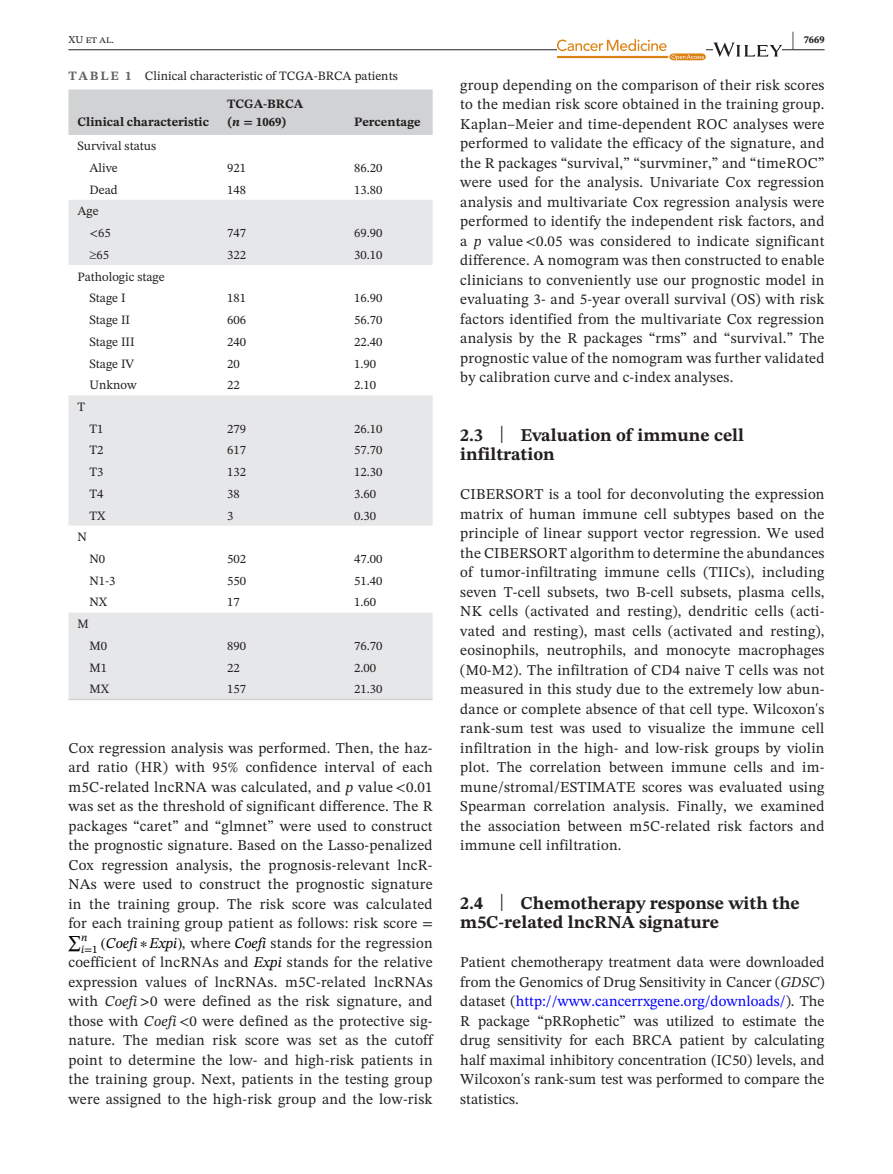
<style>
.page{position:relative;width:893px;height:1174px;background:#fff}
.page>*{position:absolute;margin:0;border:0;box-sizing:border-box;transform-origin:0 0}
.t1{font:700 21px "STIX Two Text";color:#231f20;scale:.42 1}
.t2{font:700 18px/19.5px "STIX Two Text";color:#231f20}
.t3{font:15px/19.5px "STIX Two Text";letter-spacing:.015em;color:#231f20;text-align:justify}
.t4{font:15px "STIX Math Extensions";color:#000}
.t5{font:12.75px/21.8px "STIX Two Text";color:#231f20}
.t6{font:700 12.75px/17.2px "STIX Two Text";color:#231f20}
.t7{font:10.5px "STIX Two Text";color:#231f20}
.t8{font:700 10.5px "STIX Two Text";color:#231f20}
.s1{font-weight:700;color:#636366}
.s2{font-style:italic}
.s3{font-family:"STIX"}
.s4{font-family:"STIX Math";color:#000}
.s5{font-style:italic;color:#000}
.s6{font-family:"STIX";font-style:italic}
.s7{font-weight:400;font-size:23.7px}
.s8{color:#00f}
</style>
<div class="page">
<hr style="left:68px;top:49px;width:756px;height:1px;background:#231f20">
<svg style="left:557px;top:39px;width:149px;height:21px"></svg>
<svg style="left:713px;top:43px;width:69px;height:14px"></svg>
<div style="left:68px;top:90px;width:365px;height:45px;background:#d1d2d4"></div>
<svg style="left:68px;top:200px;width:365px;height:498px;fill:#e6e7e9"></svg>
<hr style="left:68px;top:698px;width:150px;height:2px;background:#d1d2d4">
<hr style="left:218px;top:698px;width:127px;height:2px;background:#d1d2d4">
<hr style="left:345px;top:698px;width:88px;height:2px;background:#d1d2d4">
<h1 class="t1" style="left:792px;top:24px;width:8px">|</h1>
<p class="t7" style="left:68px;top:32px;width:47px">XU et al.</p>
<p class="t8" style="left:804px;top:32px;width:22px">7669</p>
<p class="t5" style="left:68px;top:65px;width:331px"><span class="s1">TABLE 1</span> Clinical characteristic of TCGA-BRCA patients</p>
<p class="t6" style="left:77px;top:113px;width:133px">Clinical characteristic</p>
<p class="t6" style="left:227px;top:96px;width:78px">TCGA-BRCA (<span class="s2">n</span> <span class="s3">=</span> 1069)</p>
<p class="t6" style="left:354px;top:113px;width:68px">Percentage</p>
<p class="t5" style="left:89px;top:135px;width:68px;text-indent:-12px">Survival status<br>Alive</p>
<p class="t5" style="left:227px;top:157px;width:20px">921</p>
<p class="t5" style="left:354px;top:157px;width:30px">86.20</p>
<p class="t5" style="left:89px;top:179px;width:30px">Dead</p>
<p class="t5" style="left:227px;top:179px;width:20px">148</p>
<p class="t5" style="left:354px;top:179px;width:30px">13.80</p>
<p class="t5" style="left:89px;top:200px;width:23px;text-indent:-12px">Age <span class="s3">&lt;</span>65</p>
<p class="t5" style="left:227px;top:222px;width:20px">747</p>
<p class="t5" style="left:354px;top:222px;width:30px">69.90</p>
<p class="t5" style="left:89px;top:244px;width:21px">≥65</p>
<p class="t5" style="left:227px;top:244px;width:20px">322</p>
<p class="t5" style="left:354px;top:244px;width:30px">30.10</p>
<p class="t5" style="left:89px;top:265px;width:77px;text-indent:-12px">Pathologic stage<br>Stage I</p>
<p class="t5" style="left:227px;top:287px;width:20px">181</p>
<p class="t5" style="left:354px;top:287px;width:30px">16.90</p>
<p class="t5" style="left:89px;top:309px;width:42px">Stage II</p>
<p class="t5" style="left:227px;top:309px;width:20px">606</p>
<p class="t5" style="left:354px;top:309px;width:30px">56.70</p>
<p class="t5" style="left:89px;top:331px;width:47px">Stage III</p>
<p class="t5" style="left:227px;top:331px;width:20px">240</p>
<p class="t5" style="left:354px;top:331px;width:30px">22.40</p>
<p class="t5" style="left:89px;top:352px;width:46px">Stage IV</p>
<p class="t5" style="left:227px;top:352px;width:14px">20</p>
<p class="t5" style="left:354px;top:352px;width:24px">1.90</p>
<p class="t5" style="left:89px;top:374px;width:49px">Unknow</p>
<p class="t5" style="left:227px;top:374px;width:14px">22</p>
<p class="t5" style="left:354px;top:374px;width:24px">2.10</p>
<p class="t5" style="left:77px;top:396px;width:9px">T</p>
<p class="t5" style="left:89px;top:417px;width:15px">T1</p>
<p class="t5" style="left:227px;top:417px;width:20px">279</p>
<p class="t5" style="left:354px;top:417px;width:30px">26.10</p>
<p class="t5" style="left:89px;top:439px;width:15px">T2</p>
<p class="t5" style="left:227px;top:439px;width:20px">617</p>
<p class="t5" style="left:354px;top:439px;width:30px">57.70</p>
<p class="t5" style="left:89px;top:461px;width:15px">T3</p>
<p class="t5" style="left:227px;top:461px;width:20px">132</p>
<p class="t5" style="left:354px;top:461px;width:30px">12.30</p>
<p class="t5" style="left:89px;top:483px;width:15px">T4</p>
<p class="t5" style="left:227px;top:483px;width:14px">38</p>
<p class="t5" style="left:354px;top:483px;width:24px">3.60</p>
<p class="t5" style="left:89px;top:504px;width:18px">TX</p>
<p class="t5" style="left:227px;top:504px;width:8px">3</p>
<p class="t5" style="left:354px;top:504px;width:24px">0.30</p>
<p class="t5" style="left:77px;top:526px;width:11px">N</p>
<p class="t5" style="left:89px;top:548px;width:17px">N0</p>
<p class="t5" style="left:227px;top:548px;width:20px">502</p>
<p class="t5" style="left:354px;top:548px;width:30px">47.00</p>
<p class="t5" style="left:89px;top:569px;width:28px">N1-3</p>
<p class="t5" style="left:227px;top:569px;width:20px">550</p>
<p class="t5" style="left:354px;top:569px;width:30px">51.40</p>
<p class="t5" style="left:89px;top:591px;width:19px">NX</p>
<p class="t5" style="left:227px;top:591px;width:14px">17</p>
<p class="t5" style="left:354px;top:591px;width:24px">1.60</p>
<p class="t5" style="left:77px;top:613px;width:13px">M</p>
<p class="t5" style="left:89px;top:635px;width:19px">M0</p>
<p class="t5" style="left:227px;top:635px;width:20px">890</p>
<p class="t5" style="left:354px;top:635px;width:30px">76.70</p>
<p class="t5" style="left:89px;top:656px;width:19px">M1</p>
<p class="t5" style="left:227px;top:656px;width:14px">22</p>
<p class="t5" style="left:354px;top:656px;width:24px">2.00</p>
<p class="t5" style="left:89px;top:678px;width:21px">MX</p>
<p class="t5" style="left:227px;top:678px;width:20px">157</p>
<p class="t5" style="left:354px;top:678px;width:30px">21.30</p>
<p class="t3" style="left:68px;top:738px;width:366px">Cox regression analysis was performed. Then, the haz&shy;ard ratio (HR) with 95% confidence interval of each m5C-related lncRNA was calculated, and <span class="s2">p</span> value<span class="s3">&lt;</span>0.01 was set as the threshold of significant difference. The R packages “caret” and “glmnet” were used to construct the prognostic signature. Based on the Lasso-penalized Cox regression analysis, the prognosis-relevant lncR-NAs were used to construct the prognostic signature in the training group. The risk score was calculated for each training group patient as follows: risk score <span class="s3">=</span></p>
<p class="t4" style="left:68px;top:923px;width:21px">∑<sub>n</sub></p>
<p class="t3" style="left:68px;top:933px;width:366px;text-indent:13px"><sub>i</sub><sub>=</sub><sub>1</sub> <span class="s4">(</span><span class="s5">Coefi</span> <span class="s4">∗</span><span class="s5">Expi</span><span class="s4">)</span>, where <span class="s5">Coefi</span> stands for the regression coefficient of lncRNAs and <span class="s5">Expi</span> stands for the relative expression values of lncRNAs. m5C-related lncRNAs with <span class="s2">Coefi</span><span class="s6">&gt;</span>0 were defined as the risk signature, and those with <span class="s2">Coefi</span><span class="s3">&lt;</span>0 were defined as the protective sig&shy;nature. The median risk score was set as the cutoff point to determine the low- and high-risk patients in the training group. Next, patients in the testing group were assigned to the high-risk group and the low-risk</p>
<p class="t3" style="left:460px;top:75px;width:366px">group depending on the comparison of their risk scores to the median risk score obtained in the training group.<br>Kaplan–Meier and time-dependent ROC analyses were performed to validate the efficacy of the signature, and the R packages “survival,” “survminer,” and “timeROC” were used for the analysis. Univariate Cox regression analysis and multivariate Cox regression analysis were performed to identify the independent risk factors, and a <span class="s2">p</span> value<span class="s3">&lt;</span>0.05 was considered to indicate significant difference. A nomogram was then constructed to enable clinicians to conveniently use our prognostic model in evaluating 3- and 5-year overall survival (OS) with risk factors identified from the multivariate Cox regression analysis by the R packages “rms” and “survival.” The prognostic value of the nomogram was further validated by calibration curve and c-index analyses.</p>
<p class="t2" style="left:460px;top:425px;width:285px">2.3 <span class="s7">|</span> Evaluation of immune cell infiltration</p>
<p class="t3" style="left:460px;top:484px;width:366px">CIBERSORT is a tool for deconvoluting the expression matrix of human immune cell subtypes based on the principle of linear support vector regression. We used the CIBERSORT algorithm to determine the abundances of tumor-infiltrating immune cells (TIICs), including seven T-cell subsets, two B-cell subsets, plasma cells, NK cells (activated and resting), dendritic cells (acti&shy;vated and resting), mast cells (activated and resting), eosinophils, neutrophils, and monocyte macrophages (M0-M2). The infiltration of CD4 naive T cells was not measured in this study due to the extremely low abun&shy;dance or complete absence of that cell type. Wilcoxon's rank-sum test was used to visualize the immune cell infiltration in the high- and low-risk groups by violin plot. The correlation between immune cells and im&shy;mune/stromal/ESTIMATE scores was evaluated using Spearman correlation analysis. Finally, we examined the association between m5C-related risk factors and immune cell infiltration.</p>
<p class="t2" style="left:460px;top:893px;width:341px">2.4 <span class="s7">|</span> Chemotherapy response with the m5C-related lncRNA signature</p>
<p class="t3" style="left:460px;top:952px;width:366px">Patient chemotherapy treatment data were downloaded from the Genomics of Drug Sensitivity in Cancer (<span class="s2">GDSC</span>) dataset (<span class="s8">http://www.cancerrxgene.org/downloads/</span>). The R package “pRRophetic” was utilized to estimate the drug sensitivity for each BRCA patient by calculating half maximal inhibitory concentration (IC50) levels, and Wilcoxon's rank-sum test was performed to compare the statistics.</p>
</div>
